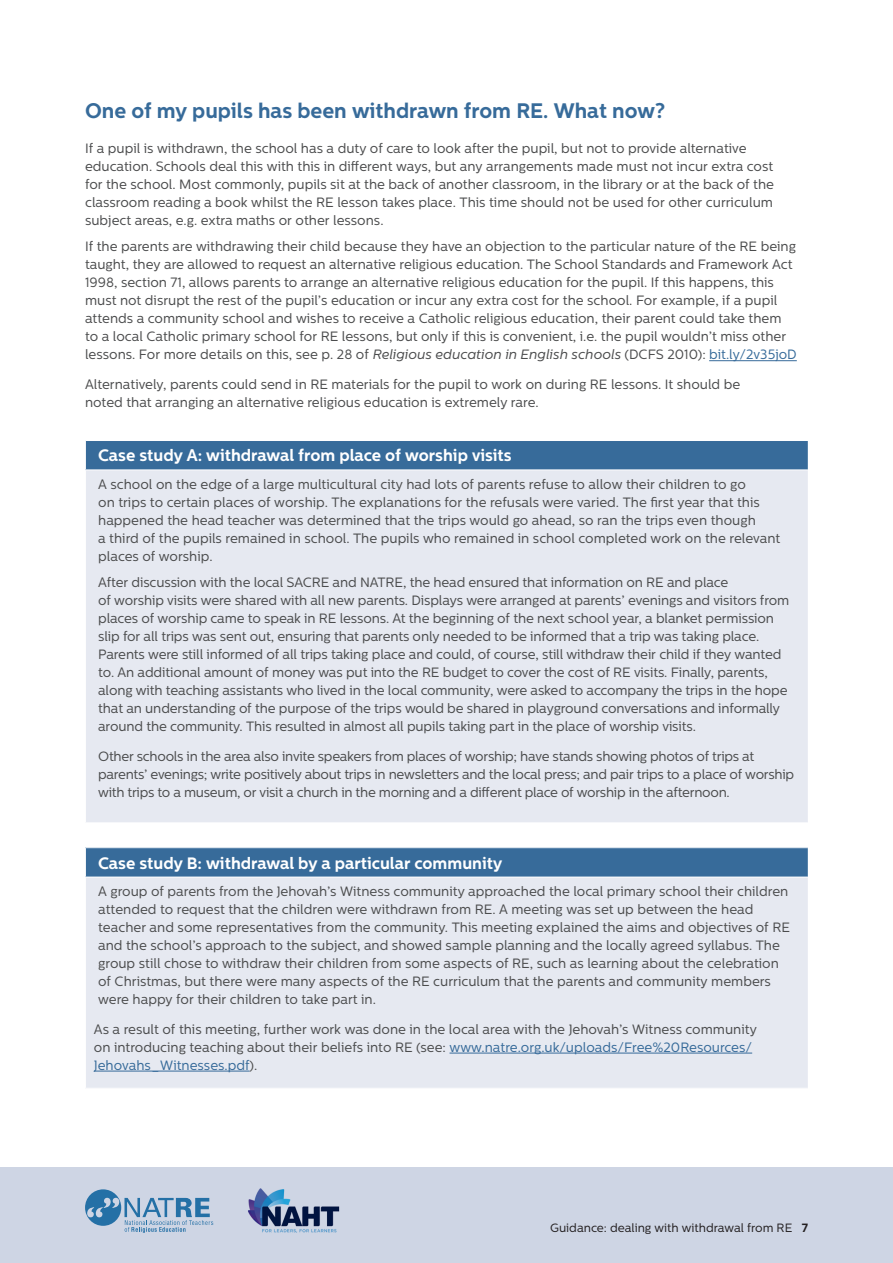
<style>
.page{position:relative;width:893px;height:1263px;background:#fff}
.page>*{position:absolute;margin:0;border:0;box-sizing:border-box;transform-origin:0 0}
.Heading_1{font:700 21px "Centrale Sans";color:#376b9a}
.t1{font:700 16.5px "Centrale Sans";color:#fff}
.t2{font:13.5px/18px "Centrale Sans";color:#4b4c4d}
.t3{font:13.5px/18px "Centrale Sans";letter-spacing:-.02em;color:#4b4c4d}
.t4{font:12px "Centrale Sans";color:#231f20}
.s1{font-style:italic}
.s2{color:#376b9a}
.s3{font-weight:700}
</style>
<div class="page">
<hr style="left:709px;top:360px;width:88px;height:1px;background:#376b9a">
<div style="left:0;top:1167px;width:893px;height:96px;background:#ced5e4"></div>
<img style="left:248px;top:1188px;width:92px;height:45px">
<svg style="left:85px;top:1189px;width:36px;height:37px"></svg>
<svg style="left:125px;top:1198px;width:88px;height:35px"></svg>
<svg style="left:87px;top:1198px;width:32px;height:19px"></svg>
<div style="left:85px;top:440px;width:723px;height:30px;background:#376b9a"></div>
<div style="left:85px;top:470px;width:723px;height:353px;background:#e6e9f1"></div>
<hr style="left:85px;top:440px;width:724px;height:1px;background:#fff">
<svg style="left:85px;top:441px;width:1px;height:28px"></svg>
<hr style="left:85px;top:469px;width:724px;height:1px;background:#fff">
<hr style="left:85px;top:470px;width:1px;height:352px;background:#fff">
<hr style="left:85px;top:822px;width:724px;height:1px;background:#fff">
<div style="left:85px;top:848px;width:723px;height:29px;background:#376b9a"></div>
<div style="left:85px;top:877px;width:723px;height:211px;background:#e6e9f1"></div>
<svg style="left:85px;top:848px;width:1px;height:29px"></svg>
<hr style="left:85px;top:877px;width:724px;height:1px;background:#fff">
<hr style="left:85px;top:877px;width:1px;height:211px;background:#fff">
<hr style="left:450px;top:1053px;width:302px;height:1px;background:#376b9a">
<hr style="left:94px;top:1071px;width:156px;height:1px;background:#376b9a">
<p class="Heading_1" style="left:85px;top:98px;width:582px">One of my pupils has been withdrawn from RE. What now?</p>
<p class="t2" style="left:85px;top:139px;width:690px">If a pupil is withdrawn, the school has a duty of care to look after the pupil, but not to provide alternative education. Schools deal this with this in different ways, but any arrangements made must not incur extra cost for the school. Most commonly, pupils sit at the back of another classroom, in the library or at the back of the classroom reading a book whilst the RE lesson takes place. This time should not be used for other curriculum subject areas, e.g. extra maths or other lessons.</p>
<p class="t2" style="left:85px;top:238px;width:713px">If the parents are withdrawing their child because they have an objection to the particular nature of the RE being taught, they are allowed to request an alternative religious education. The School Standards and Framework Act 1998, section 71, allows parents to arrange an alternative religious education for the pupil. If this happens, this must not disrupt the rest of the pupil’s education or incur any extra cost for the school. For example, if a pupil attends a community school and wishes to receive a Catholic religious education, their parent could take them to a local Catholic primary school for RE lessons, but only if this is convenient, i.e. the pupil wouldn’t miss other lessons. For more details on this, see p. 28 of <span class="s1">Religious education in English schools</span> (DCFS 2010): <span class="s2">bit.ly/2v35joD</span></p>
<p class="t2" style="left:85px;top:376px;width:657px">Alternatively, parents could send in RE materials for the pupil to work on during RE lessons. It should be noted that arranging an alternative religious education is extremely rare.</p>
<p class="t1" style="left:98px;top:446px;width:415px">Case study A: withdrawal from place of worship visits</p>
<p class="t2" style="left:98px;top:475px;width:684px">A school on the edge of a large multicultural city had lots of parents refuse to allow their children to go<br>on trips to certain places of worship. The explanations for the refusals were varied. The first year that this happened the head teacher was determined that the trips would go ahead, so ran the trips even though<br>a third of the pupils remained in school. The pupils who remained in school completed work on the relevant places of worship.</p>
<p class="t2" style="left:98px;top:573px;width:693px">After discussion with the local SACRE and NATRE, the head ensured that information on RE and place<br>of worship visits were shared with all new parents. Displays were arranged at parents’ evenings and visitors from places of worship came to speak in RE lessons. At the beginning of the next school year, a blanket permission slip for all trips was sent out, ensuring that parents only needed to be informed that a trip was taking place.<br>Parents were still informed of all trips taking place and could, of course, still withdraw their child if they wanted to. An additional amount of money was put into the RE budget to cover the cost of RE visits. Finally, parents, along with teaching assistants who lived in the local community, were asked to accompany the trips in the hope that an understanding of the purpose of the trips would be shared in playground conversations and informally around the community. This resulted in almost all pupils taking part in the place of worship visits.</p>
<p class="t3" style="left:98px;top:747px;width:697px">Other schools in the area also invite speakers from places of worship; have stands showing photos of trips at parents’ evenings; write positively about trips in newsletters and the local press; and pair trips to a place of worship with trips to a museum, or visit a church in the morning and a different place of worship in the afternoon.</p>
<p class="t1" style="left:98px;top:853px;width:406px">Case study B: withdrawal by a particular community</p>
<p class="t2" style="left:98px;top:882px;width:693px">A group of parents from the Jehovah’s Witness community approached the local primary school their children attended to request that the children were withdrawn from RE. A meeting was set up between the head teacher and some representatives from the community. This meeting explained the aims and objectives of RE and the school’s approach to the subject, and showed sample planning and the locally agreed syllabus. The group still chose to withdraw their children from some aspects of RE, such as learning about the celebration of Christmas, but there were many aspects of the RE curriculum that the parents and community members were happy for their children to take part in.</p>
<p class="t2" style="left:94px;top:1020px;width:664px">As a result of this meeting, further work was done in the local area with the Jehovah’s Witness community on introducing teaching about their beliefs into RE (see: <span class="s2">www.natre.org.uk/uploads/Free%20Resources/<br>Jehovahs_Witnesses.pdf</span>).</p>
<p class="t4" style="left:550px;top:1221px;width:259px">Guidance: dealing with withdrawal from RE <span class="s3">7</span></p>
</div>
